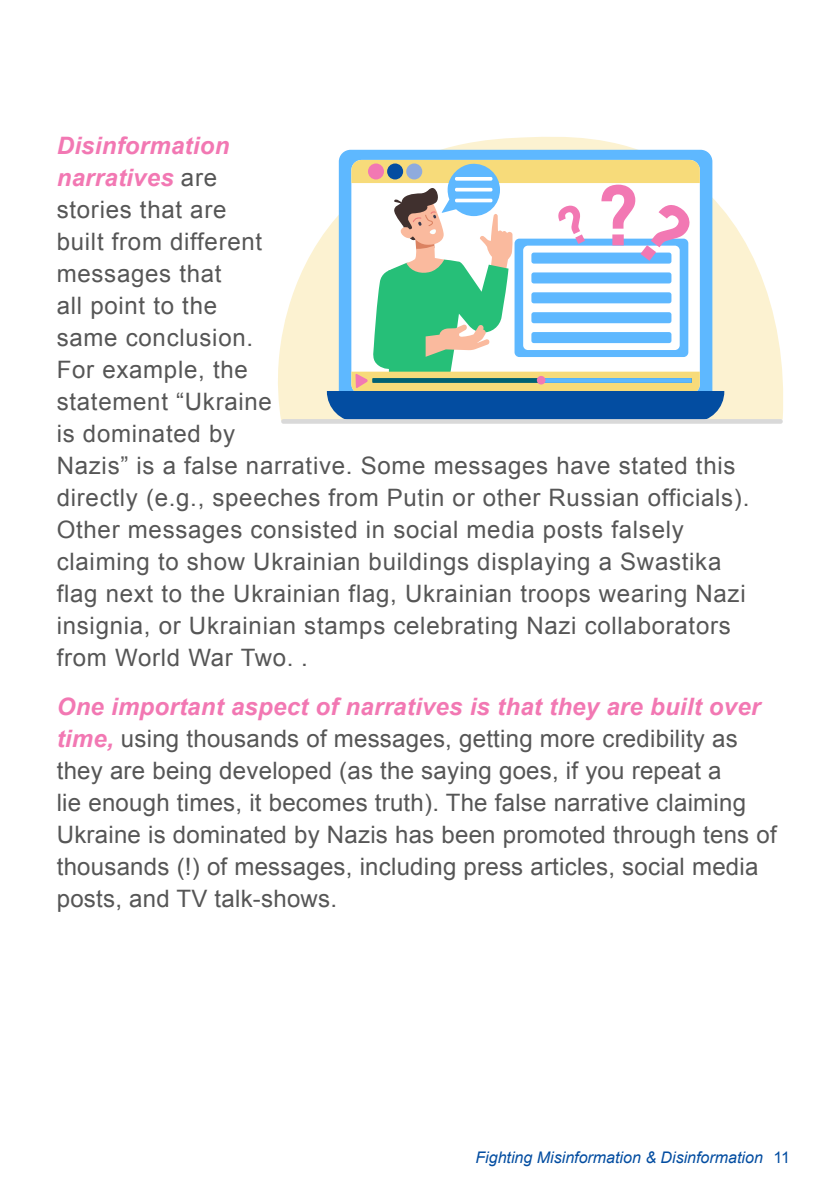
<style>
.page{position:relative;width:840px;height:1191px;background:#fff}
.page>*{position:absolute;margin:0;border:0;box-sizing:border-box;transform-origin:0 0}
.t1{font:24px/32px "Arial";letter-spacing:.03em;color:#565656}
.t2{font:24px/32px "Arial";letter-spacing:.01em;color:#565656}
.t3{font:italic 16px "Arial";color:#034da1}
.s1{font-weight:700;font-style:italic;color:#f278b3}
.s2{font-style:normal}
</style>
<div class="page">
<svg style="left:278px;top:137px;width:505px;height:284px"></svg>
<div style="left:338px;top:150px;width:374px;height:264px;background:#5eb8ff;border-radius:12px"></div>
<div style="left:281px;top:419px;width:501px;height:5px;background:#d9d9d9;border-radius:2px"></div>
<svg style="left:327px;top:160px;width:397px;height:260px"></svg>
<p class="t1" style="left:57px;top:130px;width:693px"><span class="s1">Disinformation<br>narratives</span> are<br>stories that are<br>built from different<br>messages that<br>all point to the<br>same conclusion.<br>For example, the<br>statement “Ukraine<br>is dominated by<br>Nazis” is a false narrative. Some messages have stated this directly (e.g., speeches from Putin or other Russian officials).<br>Other messages consisted in social media posts falsely claiming to show Ukrainian buildings displaying a Swastika flag next to the Ukrainian flag, Ukrainian troops wearing Nazi insignia, or Ukrainian stamps celebrating Nazi collaborators from World War Two. .</p>
<p class="t2" style="left:57px;top:691px;width:721px"><span class="s1">One important aspect of narratives is that they are built over time,</span> using thousands of messages, getting more credibility as they are being developed (as the saying goes, if you repeat a<br>lie enough times, it becomes truth). The false narrative claiming Ukraine is dominated by Nazis has been promoted through tens of thousands (!) of messages, including press articles, social media posts, and TV talk-shows.</p>
<p class="t3" style="left:475px;top:1146px;width:316px">Fighting Misinformation &amp; Disinformation <span class="s2">11</span></p>
</div>
